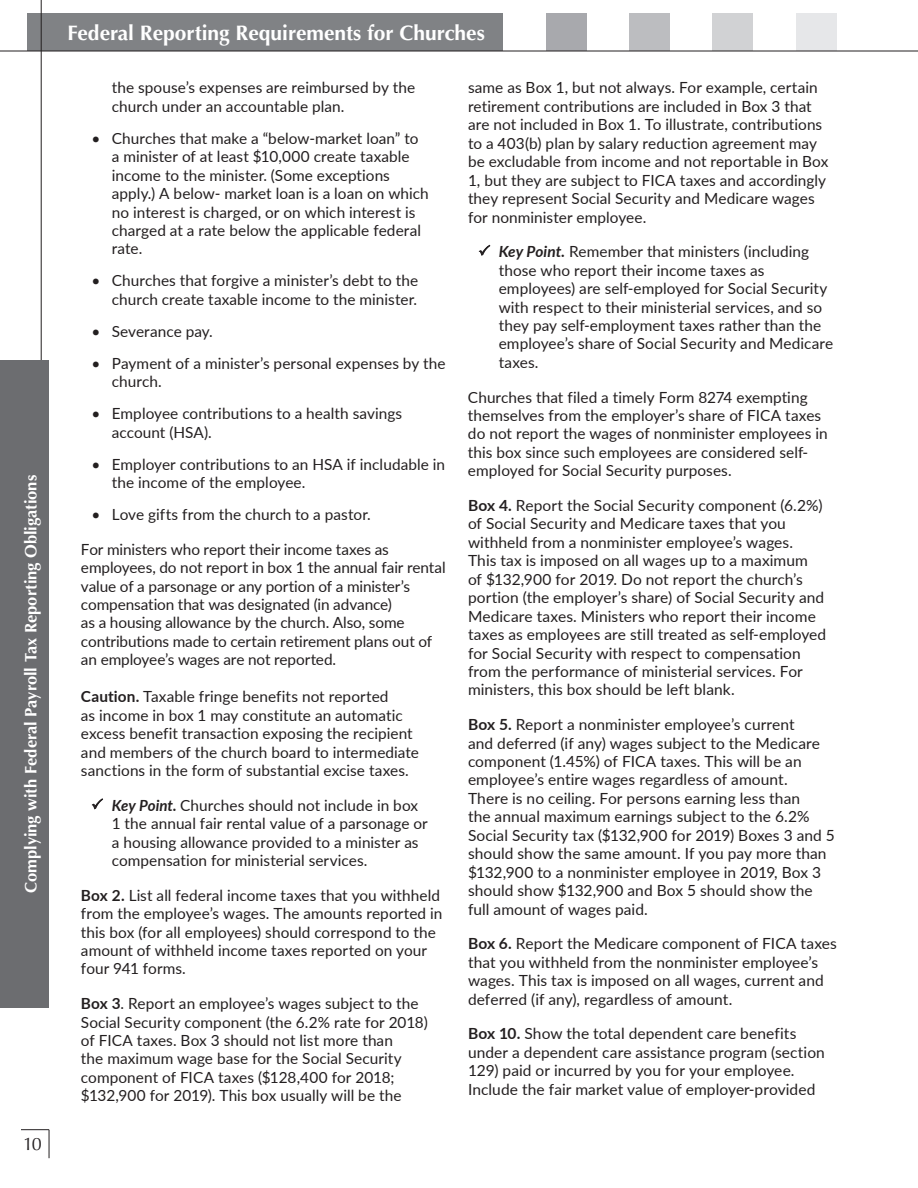
<style>
.page{position:relative;width:918px;height:1188px;background:#fff}
.page>*{position:absolute;margin:0;border:0;box-sizing:border-box;transform-origin:0 0}
.t1{font:700 21px "Optima LT Std";color:#fff}
.t2{font:18px "Optima LT Std";color:#231f20}
.t3{font:700 16.5px "Optima LT Std";letter-spacing:-.005em;color:#fff}
.t4{font:15.3px/18.5px "Lato";letter-spacing:.005em;color:#231f20}
.s1{font-weight:700}
.s2{font-weight:700;font-style:italic}
</style>
<div class="page">
<div style="left:629px;top:13px;width:41px;height:38px;background:#bcbdc0"></div>
<div style="left:796px;top:14px;width:41px;height:37px;background:#e6e7e9"></div>
<div style="left:713px;top:14px;width:40px;height:37px;background:#d1d2d4"></div>
<div style="left:546px;top:14px;width:40px;height:37px;background:#a8a9ad"></div>
<div style="left:27px;top:14px;width:476px;height:37px;background:#808285"></div>
<svg style="left:21px;top:1129px;width:29px;height:29px"></svg>
<hr style="left:0;top:51px;width:918px;height:1px;background:#231f20">
<hr style="left:41px;top:0;width:1px;height:1006px;background:#231f20">
<div style="left:0;top:684px;width:49px;height:324px;background:#6c6d70"></div>
<div style="left:0;top:360px;width:49px;height:324px;background:#6c6d70"></div>
<svg style="left:91px;top:798px;width:12px;height:12px"></svg>
<svg style="left:478px;top:244px;width:13px;height:12px"></svg>
<p class="t3" style="left:21px;top:893px;width:419px;rotate:-90deg">Complying with Federal Payroll Tax Reporting Obligations</p>
<p class="t2" style="left:23px;top:1133px;width:20px">10</p>
<h1 class="t1" style="left:68px;top:21px;width:419px">Federal Reporting Requirements for Churches</h1>
<p class="t4" style="left:112px;top:78px;width:305px">the spouse’s expenses are reimbursed by the church under an accountable plan.</p>
<p class="t4" style="left:112px;top:128px;width:319px;text-indent:-20px">• Churches that make a “below-market loan” to a minister of at least $10,000 create taxable income to the minister. (Some exceptions apply.) A below- market loan is a loan on which no interest is charged, or on which interest is charged at a rate below the applicable federal rate.</p>
<p class="t4" style="left:92px;top:271px;width:328px;text-align:right">• Churches that forgive a minister’s debt to the church create taxable income to the minister.</p>
<p class="t4" style="left:92px;top:321px;width:123px">• Severance pay.</p>
<p class="t4" style="left:112px;top:353px;width:335px;text-indent:-20px">• Payment of a minister’s personal expenses by the church.</p>
<p class="t4" style="left:112px;top:404px;width:292px;text-indent:-20px">• Employee contributions to a health savings account (HSA).</p>
<p class="t4" style="left:112px;top:454px;width:335px;text-indent:-20px">• Employer contributions to an HSA if includable in the income of the employee.</p>
<p class="t4" style="left:92px;top:505px;width:281px">• Love gifts from the church to a pastor.</p>
<p class="t4" style="left:81px;top:539px;width:366px">For ministers who report their income taxes as employees, do not report in box 1 the annual fair rental value of a parsonage or any portion of a minister’s compensation that was designated (in advance)<br>as a housing allowance by the church. Also, some contributions made to certain retirement plans out of an employee’s wages are not reported.</p>
<p class="t4" style="left:81px;top:687px;width:340px"><span class="s1">Caution.</span> Taxable fringe benefits not reported<br>as income in box 1 may constitute an automatic excess benefit transaction exposing the recipient and members of the church board to intermediate sanctions in the form of substantial excise taxes.</p>
<p class="t4" style="left:112px;top:795px;width:318px"><span class="s2">Key Point.</span> Churches should not include in box 1 the annual fair rental value of a parsonage or a housing allowance provided to a minister as compensation for ministerial services.</p>
<p class="t4" style="left:81px;top:885px;width:363px"><span class="s1">Box 2.</span> List all federal income taxes that you withheld from the employee’s wages. The amounts reported in this box (for all employees) should correspond to the amount of withheld income taxes reported on your four 941 forms.</p>
<p class="t4" style="left:81px;top:994px;width:348px"><span class="s1">Box 3</span>. Report an employee’s wages subject to the Social Security component (the 6.2% rate for 2018) of FICA taxes. Box 3 should not list more than<br>the maximum wage base for the Social Security component of FICA taxes ($128,400 for 2018; $132,900 for 2019). This box usually will be the</p>
<p class="t4" style="left:468px;top:78px;width:362px">same as Box 1, but not always. For example, certain retirement contributions are included in Box 3 that are not included in Box 1. To illustrate, contributions to a 403(b) plan by salary reduction agreement may be excludable from income and not reportable in Box 1, but they are subject to FICA taxes and accordingly they represent Social Security and Medicare wages for nonminister employee.</p>
<p class="t4" style="left:499px;top:242px;width:336px"><span class="s2">Key Point.</span> Remember that ministers (including those who report their income taxes as employees) are self-employed for Social Security with respect to their ministerial services, and so they pay self-employment taxes rather than the employee’s share of Social Security and Medicare taxes.</p>
<p class="t4" style="left:468px;top:387px;width:361px">Churches that filed a timely Form 8274 exempting themselves from the employer’s share of FICA taxes do not report the wages of nonminister employees in this box since such employees are considered self&shy;employed for Social Security purposes.</p>
<p class="t4" style="left:468px;top:496px;width:360px"><span class="s1">Box 4.</span> Report the Social Security component (6.2%) of Social Security and Medicare taxes that you withheld from a nonminister employee’s wages.<br>This tax is imposed on all wages up to a maximum<br>of $132,900 for 2019. Do not report the church’s portion (the employer’s share) of Social Security and Medicare taxes. Ministers who report their income taxes as employees are still treated as self-employed for Social Security with respect to compensation from the performance of ministerial services. For ministers, this box should be left blank.</p>
<p class="t4" style="left:468px;top:715px;width:368px"><span class="s1">Box 5.</span> Report a nonminister employee’s current<br>and deferred (if any) wages subject to the Medicare component (1.45%) of FICA taxes. This will be an employee’s entire wages regardless of amount.<br>There is no ceiling. For persons earning less than<br>the annual maximum earnings subject to the 6.2% Social Security tax ($132,900 for 2019) Boxes 3 and 5 should show the same amount. If you pay more than $132,900 to a nonminister employee in 2019, Box 3 should show $132,900 and Box 5 should show the full amount of wages paid.</p>
<p class="t4" style="left:468px;top:934px;width:371px"><span class="s1">Box 6.</span> Report the Medicare component of FICA taxes that you withheld from the nonminister employee’s wages. This tax is imposed on all wages, current and deferred (if any), regardless of amount.</p>
<p class="t4" style="left:468px;top:1024px;width:358px"><span class="s1">Box 10.</span> Show the total dependent care benefits under a dependent care assistance program (section 129) paid or incurred by you for your employee.<br>Include the fair market value of employer-provided</p>
</div>
